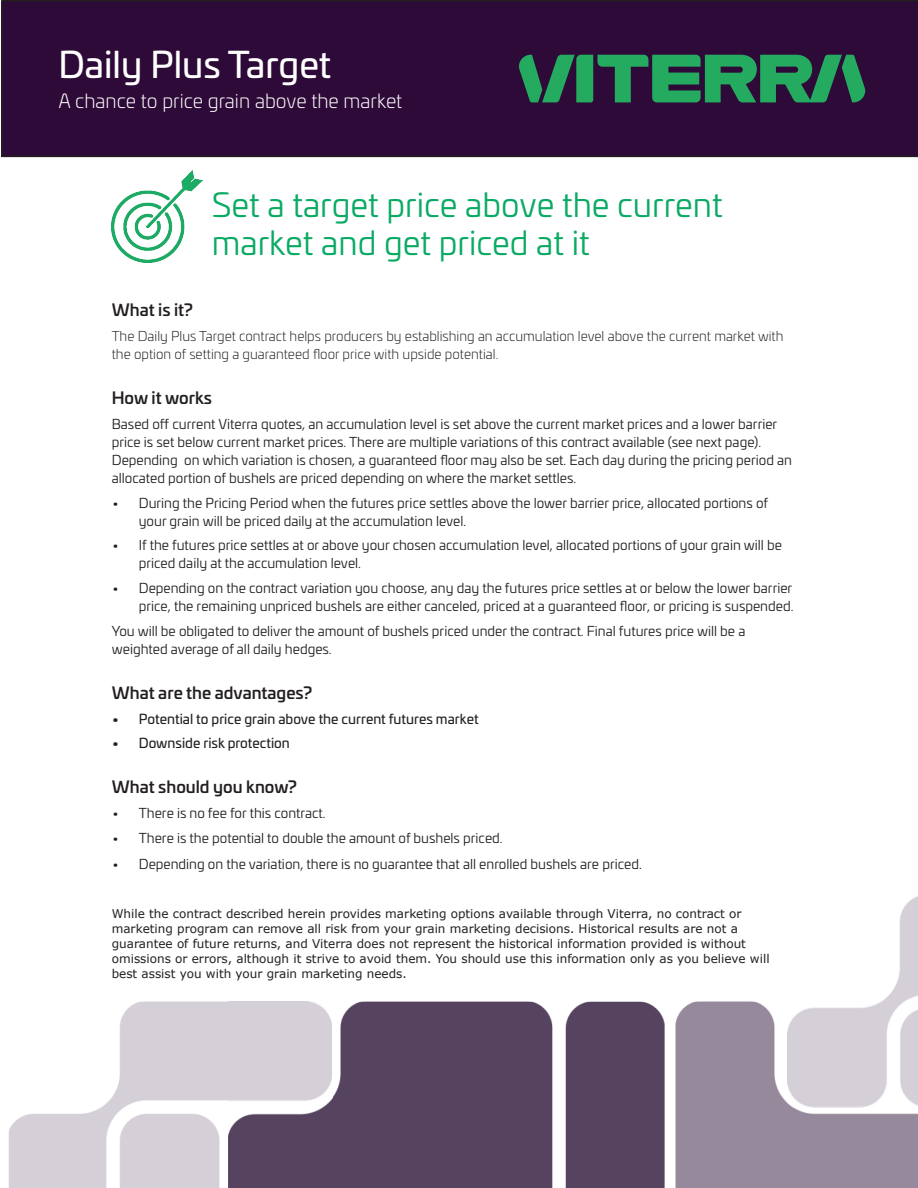
<style>
.page{position:relative;width:918px;height:1188px;background:#fff}
.page>*{position:absolute;margin:0;border:0;box-sizing:border-box;transform-origin:0 0}
.t1{font:36px "Univia Pro";color:#fff}
.t2{font:33px/37.5px "Univia Pro";color:#0aaa64}
.t3{font:300 19.5px "Univia Pro";color:#fff}
.t4{font:500 16.5px "Univia Pro";color:#231f20}
.t5{font:13.5px/18px "Univia Pro";color:#231f20}
.t6{font:300 13.5px/18px "Univia Pro";color:#231f20}
.t7{font:13.5px "Univia Pro";color:#231f20}
.t8{font:12px/15px "Verdana";color:#231f20}
</style>
<div class="page">
<div style="left:1px;top:0;width:917px;height:157px;background:#2d0a37"></div>
<svg style="left:519px;top:55px;width:346px;height:47px;background:#277151"></svg>
<img style="left:675px;top:1002px;width:243px;height:186px">
<div style="left:332px;top:1002px;width:333px;height:186px;background:#56435f"></div>
<img style="left:9px;top:1002px;width:219px;height:186px">
<img style="left:228px;top:1002px;width:104px;height:186px">
<img style="left:787px;top:896px;width:131px;height:211px">
<img style="left:112px;top:171px;width:90px;height:92px">
<p class="t1" style="left:58px;top:38px;width:274px">Daily Plus Target</p>
<p class="t3" style="left:58px;top:87px;width:345px">A chance to price grain above the market</p>
<p class="t2" style="left:212px;top:185px;width:512px">Set a target price above the current market and get priced at it</p>
<p class="t4" style="left:112px;top:297px;width:83px">What is it?</p>
<p class="t6" style="left:112px;top:327px;width:673px">The Daily Plus Target contract helps producers by establishing an accumulation level above the current market with the option of setting a guaranteed floor price with upside potential.</p>
<p class="t4" style="left:112px;top:385px;width:102px">How it works</p>
<p class="t5" style="left:112px;top:414px;width:682px">Based off current Viterra quotes, an accumulation level is set above the current market prices and a lower barrier price is set below current market prices. There are multiple variations of this contract available (see next page).<br>Depending on which variation is chosen, a guaranteed floor may also be set. Each day during the pricing period an allocated portion of bushels are priced depending on where the market settles.</p>
<p class="t5" style="left:139px;top:493px;width:631px;text-indent:-27px">• During the Pricing Period when the futures price settles above the lower barrier price, allocated portions of your grain will be priced daily at the accumulation level.</p>
<p class="t5" style="left:139px;top:536px;width:645px;text-indent:-27px">• If the futures price settles at or above your chosen accumulation level, allocated portions of your grain will be priced daily at the accumulation level.</p>
<p class="t5" style="left:112px;top:578px;width:683px;text-align:right">• Depending on the contract variation you choose, any day the futures price settles at or below the lower barrier price, the remaining unpriced bushels are either canceled, priced at a guaranteed floor, or pricing is suspended.</p>
<p class="t5" style="left:112px;top:621px;width:635px">You will be obligated to deliver the amount of bushels priced under the contract. Final futures price will be a weighted average of all daily hedges.</p>
<p class="t4" style="left:112px;top:680px;width:202px">What are the advantages?</p>
<p class="t7" style="left:112px;top:708px;width:368px">• Potential to price grain above the current futures market</p>
<p class="t7" style="left:112px;top:733px;width:180px">• Downside risk protection</p>
<p class="t4" style="left:112px;top:774px;width:187px">What should you know?</p>
<p class="t5" style="left:112px;top:803px;width:215px">• There is no fee for this contract.</p>
<p class="t5" style="left:112px;top:828px;width:392px">• There is the potential to double the amount of bushels priced.</p>
<p class="t5" style="left:112px;top:854px;width:532px">• Depending on the variation, there is no guarantee that all enrolled bushels are priced.</p>
<p class="t8" style="left:112px;top:906px;width:659px">While the contract described herein provides marketing options available through Viterra, no contract or marketing program can remove all risk from your grain marketing decisions. Historical results are not a guarantee of future returns, and Viterra does not represent the historical information provided is without omissions or errors, although it strive to avoid them. You should use this information only as you believe will best assist you with your grain marketing needs.</p>
</div>
